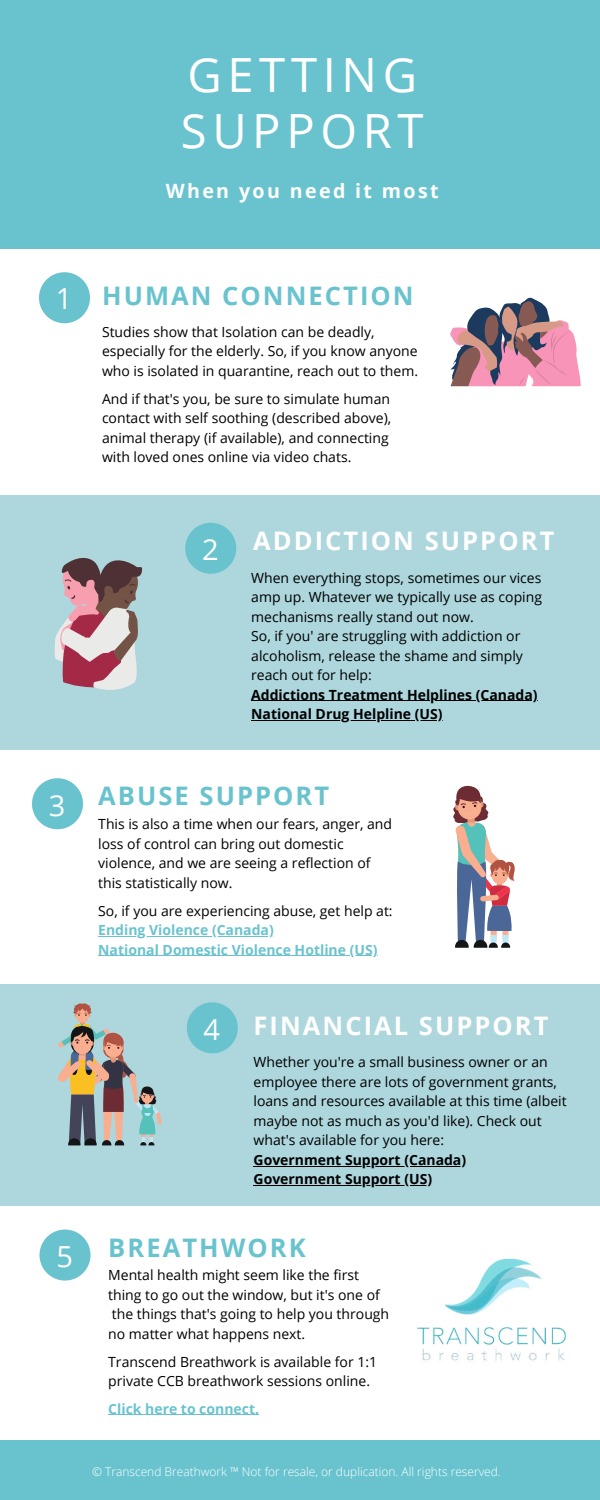
<style>
.page{position:relative;width:600px;height:1500px;background:#fff}
.page>*{position:absolute;margin:0;border:0;box-sizing:border-box;transform-origin:0 0}
.t1{font:47.2px/55.5px "Open Sans";letter-spacing:.12em;color:#fff}
.t2{font:28.9px "Open Sans";color:#fff}
.t3{font:700 25.5px "Open Sans";letter-spacing:.08em;color:#69c3cf}
.t4{font:700 25.5px "Open Sans";letter-spacing:.08em;color:#fff}
.t5{font:700 19.7px "Open Sans";letter-spacing:.12em;color:#fff}
.t6{font:14px/19.5px "Open Sans";color:#000}
.t7{font:700 14px/19.5px "Open Sans";color:#000}
.t8{font:700 14px/19.5px "Open Sans";color:#69c3cf}
.t9{font:300 12px "Open Sans";color:#fff}
.s1{font-weight:400;font-size:28.9px}
</style>
<div class="page">
<div style="left:0;top:0;width:600px;height:249px;background:#69c3cf"></div>
<div style="left:0;top:495px;width:600px;height:255px;background:#add6dd"></div>
<div style="left:0;top:984px;width:600px;height:222px;background:#add6dd"></div>
<div style="left:0;top:1440px;width:600px;height:60px;background:#69c3cf"></div>
<img style="left:417px;top:1258px;width:149px;height:103px">
<svg style="left:58px;top:1003px;width:104px;height:142px"></svg>
<svg style="left:453px;top:785px;width:62px;height:163px"></svg>
<svg style="left:54px;top:558px;width:88px;height:132px"></svg>
<svg style="left:450px;top:298px;width:131px;height:88px"></svg>
<hr style="left:98px;top:936px;width:176px;height:1px;background:#69c3cf">
<hr style="left:98px;top:955px;width:279px;height:1px;background:#69c3cf">
<svg style="left:185px;top:523px;width:51px;height:51px"></svg>
<hr style="left:251px;top:700px;width:287px;height:1px;background:#000">
<hr style="left:251px;top:720px;width:192px;height:1px;background:#000">
<hr style="left:108px;top:1415px;width:151px;height:1px;background:#69c3cf">
<hr style="left:254px;top:1166px;width:212px;height:1px;background:#000">
<hr style="left:254px;top:1185px;width:178px;height:1px;background:#000">
<svg style="left:39px;top:272px;width:51px;height:51px"></svg>
<svg style="left:32px;top:778px;width:51px;height:51px"></svg>
<svg style="left:187px;top:1002px;width:51px;height:51px"></svg>
<svg style="left:39px;top:1230px;width:51px;height:51px"></svg>
<h1 class="t1" style="left:181px;top:46px;width:244px">GETTING<br>SUPPORT</h1>
<h3 class="t5" style="left:166px;top:177px;width:275px">When you need it most</h3>
<h2 class="t2" style="left:56px;top:279px;width:18px">1</h2>
<h3 class="t3" style="left:102px;top:278px;width:313px">HUMAN CONNECTION</h3>
<p class="t6" style="left:102px;top:322px;width:318px">Studies show that Isolation can be deadly, especially for the elderly. So, if you know anyone who is isolated in quarantine, reach out to them.</p>
<p class="t6" style="left:102px;top:388px;width:291px">And if that's you, be sure to simulate human contact with self soothing (described above), animal therapy (if available), and connecting with loved ones online via video chats.</p>
<h3 class="t4" style="left:202px;top:523px;width:354px"><span class="s1">2</span> ADDICTION SUPPORT</h3>
<p class="t6" style="left:251px;top:567px;width:292px">When everything stops, sometimes our vices amp up. Whatever we typically use as coping mechanisms really stand out now.<br>So, if you' are struggling with addiction or alcoholism, release the shame and simply reach out for help:</p>
<p class="t7" style="left:251px;top:684px;width:288px">Addictions Treatment Helplines (Canada)<br>National Drug Helpline (US)</p>
<h2 class="t2" style="left:49px;top:785px;width:18px">3</h2>
<h3 class="t3" style="left:98px;top:778px;width:233px">ABUSE SUPPORT</h3>
<p class="t6" style="left:98px;top:814px;width:295px">This is also a time when our fears, anger, and loss of control can bring out domestic violence, and we are seeing a reflection of this statistically now.</p>
<p class="t6" style="left:98px;top:900px;width:296px">So, if you are experiencing abuse, get help at:</p>
<p class="t8" style="left:98px;top:920px;width:281px">Ending Violence (Canada)<br>National Domestic Violence Hotline (US)</p>
<h2 class="t2" style="left:56px;top:1236px;width:18px">5</h2>
<h2 class="t2" style="left:204px;top:1009px;width:18px">4</h2>
<h3 class="t4" style="left:254px;top:1007px;width:297px">FINANCIAL SUPPORT</h3>
<p class="t6" style="left:254px;top:1052px;width:315px">Whether you're a small business owner or an employee there are lots of government grants, loans and resources available at this time (albeit maybe not as much as you'd like). Check out what's available for you here:</p>
<p class="t7" style="left:254px;top:1150px;width:214px">Government Support (Canada)<br>Government Support (US)</p>
<h3 class="t3" style="left:108px;top:1230px;width:199px">BREATHWORK</h3>
<p class="t6" style="left:108px;top:1265px;width:282px">Mental health might seem like the first thing to go out the window, but it's one of the things that's going to help you through no matter what happens next.</p>
<p class="t6" style="left:108px;top:1351px;width:270px">Transcend Breathwork is available for 1:1 private CCB breathwork sessions online.</p>
<p class="t8" style="left:108px;top:1399px;width:152px">Click here to connect.</p>
<p class="t9" style="left:92px;top:1463px;width:410px">© Transcend Breathwork ™ Not for resale, or duplication. All rights reserved.</p>
</div>
